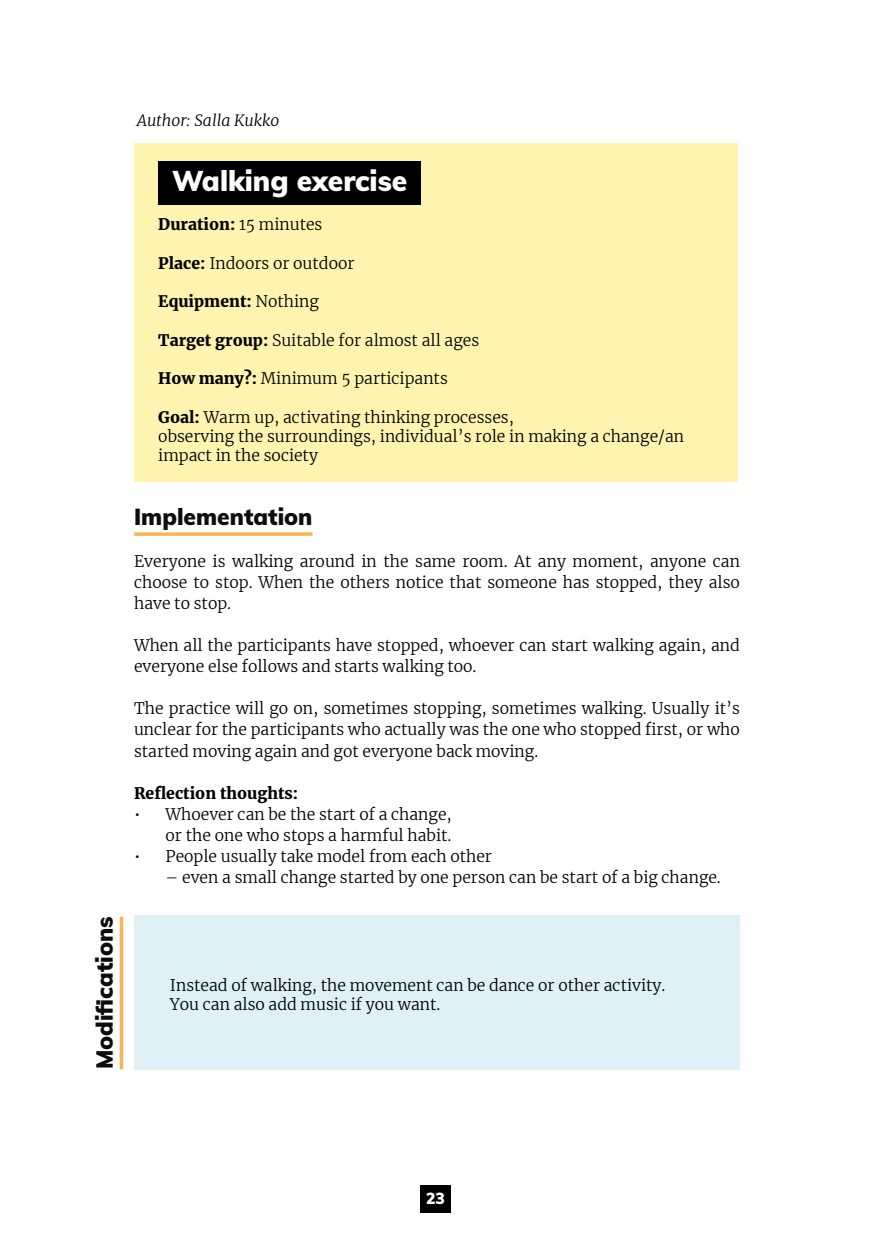
<style>
.page{position:relative;width:874px;height:1241px;background:#fff}
.page>*{position:absolute;margin:0;border:0;box-sizing:border-box;transform-origin:0 0}
.t1{font:900 28px "Mulish";color:#fff}
.H2_-_alleviivaus{font:900 22.75px "Mulish";color:#0d0d0d}
.Leipäteksti{font:300 15.75px/21px "Merriweather";color:#000}
.Leipäteksti-2{font:900 15.75px "Merriweather";color:#000}
.Leipäteksti-3{font:italic 300 15.75px "Merriweather";color:#000}
.t2{font:900 15.75px "Mulish";color:#fff}
.s1{font-weight:300}
.s2{font-weight:900}
</style>
<div class="page">
<div style="left:134px;top:914px;width:605px;height:155px;background:#dff1f7"></div>
<div style="left:420px;top:1184px;width:30px;height:28px;background:#000"></div>
<div style="left:134px;top:143px;width:603px;height:338px;background:#fff4af"></div>
<hr style="left:134px;top:532px;width:178px;height:3px;background:#f9b454">
<div style="left:158px;top:161px;width:263px;height:44px;background:#000"></div>
<hr style="left:120px;top:916px;width:3px;height:153px;background:#f9b454">
<p class="H2_-_alleviivaus" style="left:88px;top:1069px;width:154px;rotate:-90deg">Modifications</p>
<p class="Leipäteksti-3" style="left:137px;top:109px;width:144px">Author: Salla Kukko</p>
<p class="t1" style="left:172px;top:161px;width:237px">Walking exercise</p>
<p class="Leipäteksti-2" style="left:158px;top:213px;width:165px">Duration: <span class="s1">15 minutes</span></p>
<p class="Leipäteksti" style="left:158px;top:252px;width:198px"><span class="s2">Place:</span> Indoors or outdoor</p>
<p class="Leipäteksti-2" style="left:158px;top:290px;width:162px">Equipment: <span class="s1">Nothing</span></p>
<p class="Leipäteksti" style="left:158px;top:329px;width:322px"><span class="s2">Target group:</span> Suitable for almost all ages</p>
<p class="Leipäteksti" style="left:158px;top:367px;width:291px"><span class="s2">How many?:</span> Minimum 5 participants</p>
<p class="Leipäteksti" style="left:158px;top:406px;width:357px"><span class="s2">Goal:</span> Warm up, activating thinking processes,</p>
<p class="Leipäteksti" style="left:158px;top:426px;width:527px;line-height:19.2px">observing the surroundings, individual’s role in making a change/an impact in the society</p>
<p class="H2_-_alleviivaus" style="left:134px;top:500px;width:180px">Implementation</p>
<p class="Leipäteksti" style="left:134px;top:550px;width:607px;text-align:justify">Everyone is walking around in the same room. At any moment, anyone can choose to stop. When the others notice that someone has stopped, they also have to stop.</p>
<p class="Leipäteksti" style="left:134px;top:634px;width:607px">When all the participants have stopped, whoever can start walking again, and everyone else follows and starts walking too.</p>
<p class="Leipäteksti" style="left:134px;top:697px;width:607px;text-align:justify">The practice will go on, sometimes stopping, sometimes walking. Usually it’s unclear for the participants who actually was the one who stopped first, or who started moving again and got everyone back moving.</p>
<p class="Leipäteksti-2" style="left:134px;top:781px;width:165px">Reflection thoughts:</p>
<p class="Leipäteksti" style="left:134px;top:802px;width:319px;text-align:right">• Whoever can be the start of a change, or the one who stops a harmful habit.</p>
<p class="Leipäteksti" style="left:134px;top:844px;width:359px">• People usually take model from each other</p>
<p class="Leipäteksti" style="left:165px;top:865px;width:556px">– even a small change started by one person can be start of a big change.</p>
<p class="Leipäteksti" style="left:170px;top:974px;width:497px">Instead of walking, the movement can be dance or other activity.</p>
<p class="Leipäteksti" style="left:170px;top:993px;width:272px">You can also add music if you want.</p>
<p class="t2" style="left:426px;top:1186px;width:20px">23</p>
</div>
